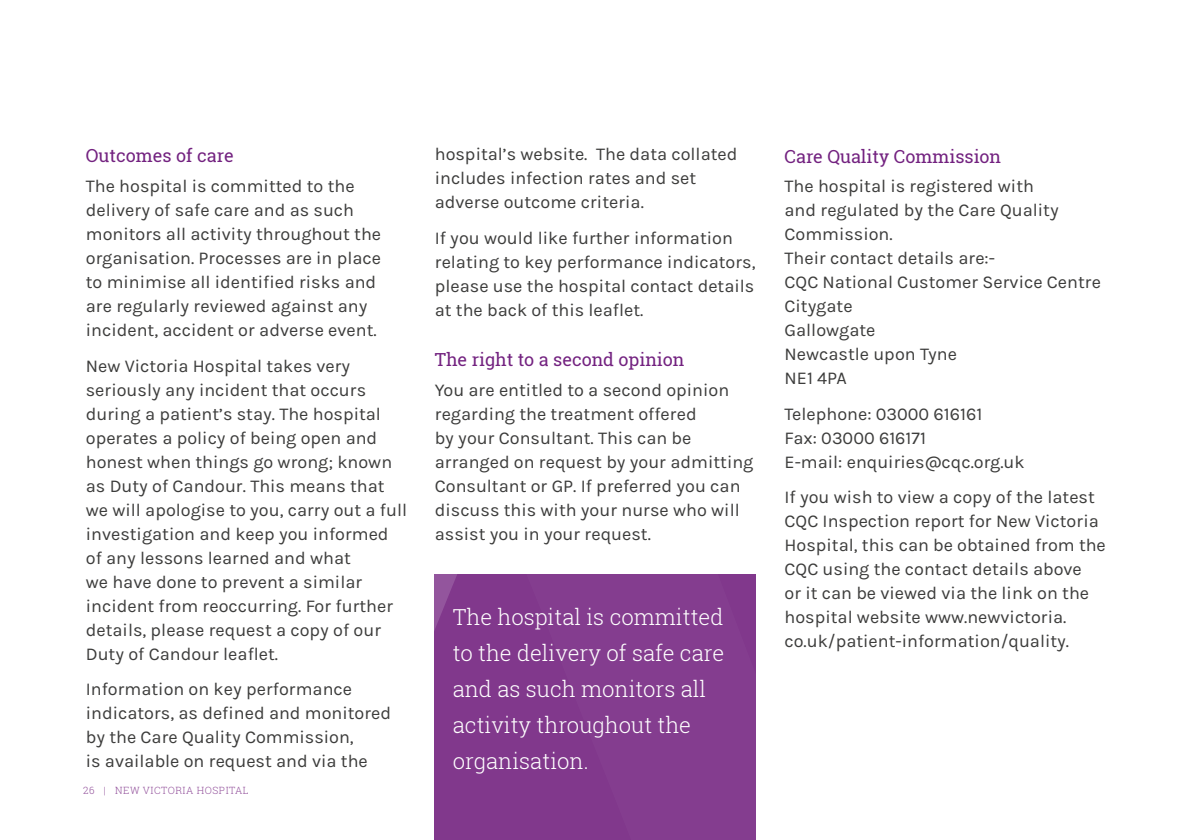
<style>
.page{position:relative;width:1191px;height:840px;background:#fff}
.page>*{position:absolute;margin:0;border:0;box-sizing:border-box;transform-origin:0 0}
.t1{font:300 22px/36px "Roboto Slab";color:#fff}
.t2{font:18px/24px "Karla";color:#3c3c3b}
.t3{font:18px "Roboto Slab";color:#732280}
.t4{font:300 10px "Roboto Slab";letter-spacing:.05em;color:#914f9a}
</style>
<div class="page">
<div style="left:434px;top:574px;width:322px;height:265px;background:#843d8f"></div>
<p class="t3" style="left:86px;top:143px;width:149px">Outcomes of care</p>
<p class="t2" style="left:86px;top:174px;width:297px">The hospital is committed to the delivery of safe care and as such monitors all activity throughout the organisation. Processes are in place to minimise all identified risks and are regularly reviewed against any incident, accident or adverse event.</p>
<p class="t2" style="left:86px;top:354px;width:323px">New Victoria Hospital takes very seriously any incident that occurs during a patient’s stay. The hospital operates a policy of being open and honest when things go wrong; known as Duty of Candour. This means that we will apologise to you, carry out a full investigation and keep you informed of any lessons learned and what<br>we have done to prevent a similar incident from reoccurring. For further details, please request a copy of our Duty of Candour leaflet.</p>
<p class="t2" style="left:86px;top:677px;width:307px">Information on key performance indicators, as defined and monitored by the Care Quality Commission,<br>is available on request and via the</p>
<p class="t4" style="left:83px;top:782px;width:167px">26 | NEW VICTORIA HOSPITAL</p>
<p class="t2" style="left:435px;top:142px;width:304px">hospital’s website. The data collated includes infection rates and set adverse outcome criteria.</p>
<p class="t2" style="left:435px;top:226px;width:322px">If you would like further information relating to key performance indicators, please use the hospital contact details at the back of this leaflet.</p>
<p class="t3" style="left:435px;top:347px;width:251px">The right to a second opinion</p>
<p class="t2" style="left:435px;top:378px;width:320px">You are entitled to a second opinion regarding the treatment offered<br>by your Consultant. This can be arranged on request by your admitting Consultant or GP. If preferred you can discuss this with your nurse who will assist you in your request.</p>
<p class="t1" style="left:453px;top:597px;width:273px">The hospital is committed to the delivery of safe care and as such monitors all activity throughout the organisation.</p>
<p class="t3" style="left:784px;top:144px;width:218px">Care Quality Commission</p>
<p class="t2" style="left:784px;top:174px;width:318px">The hospital is registered with<br>and regulated by the Care Quality<br>Commission.<br>Their contact details are:-<br>CQC National Customer Service Centre<br>Citygate<br>Gallowgate<br>Newcastle upon Tyne<br>NE1 4PA</p>
<p class="t2" style="left:784px;top:402px;width:242px">Telephone: 03000 616161<br>Fax: 03000 616171<br>E-mail: enquiries@cqc.org.uk</p>
<p class="t2" style="left:784px;top:485px;width:323px">If you wish to view a copy of the latest CQC Inspection report for New Victoria Hospital, this can be obtained from the CQC using the contact details above<br>or it can be viewed via the link on the hospital website www.newvictoria. co.uk/patient-information/quality.</p>
</div>
